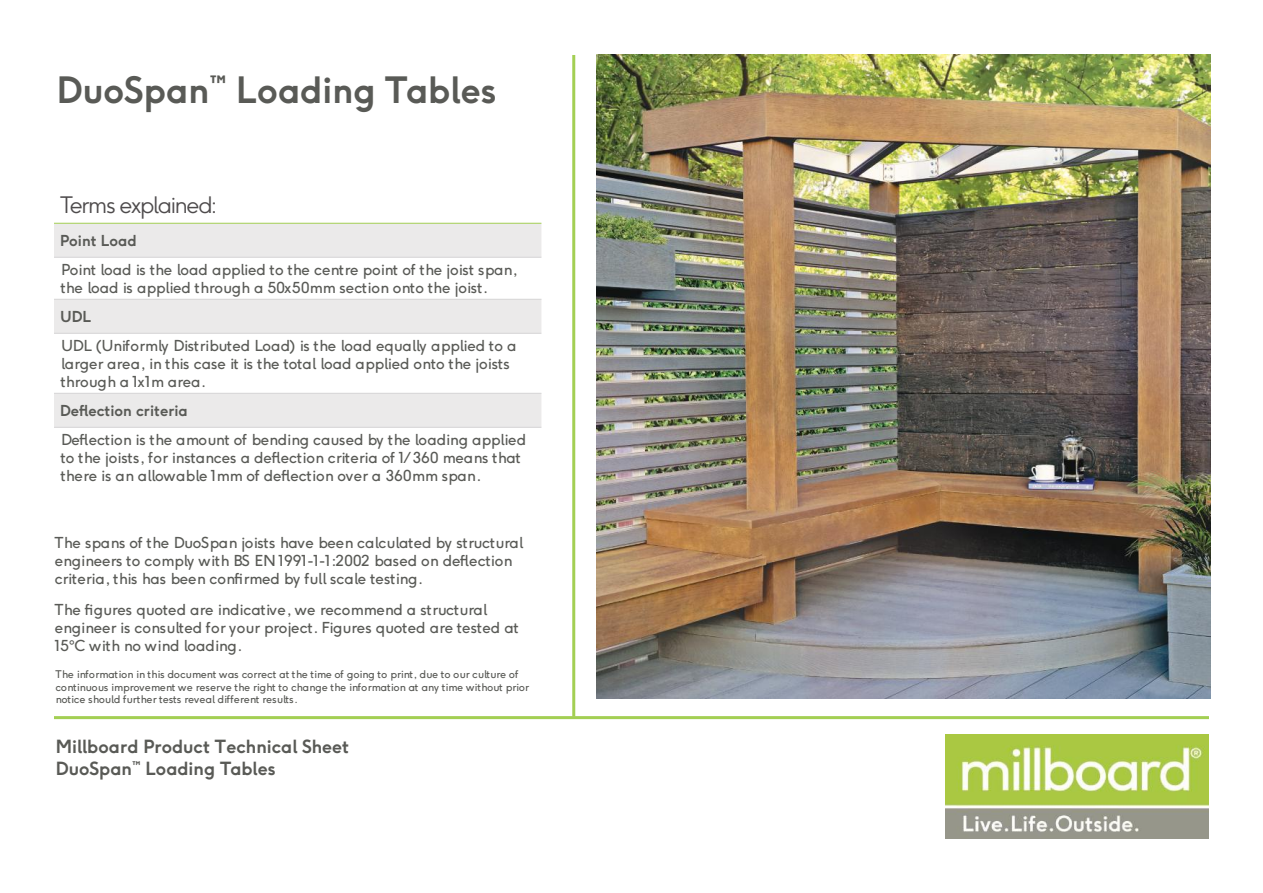
<style>
.page{position:relative;width:1263px;height:893px;background:#fff}
.page>*{position:absolute;margin:0;border:0;box-sizing:border-box;transform-origin:0 0}
.t1{font:700 36px "F37 Ginger";color:#595a56}
.t2{font:300 22.5px "F37 Ginger";letter-spacing:-.055em;color:#4e4b4c}
.t3{font:700 18px/21.6px "F37 Ginger";color:#595a56}
.t4{font:15px/18px "F37 Ginger";color:#595a56}
.t5{font:700 15px "F37 Ginger";color:#595a56}
.t6{font:10.5px/12.6px "F37 Ginger";color:#595a56}
</style>
<div class="page">
<img style="left:596px;top:55px;width:614px;height:643px">
<hr style="left:54px;top:716px;width:1155px;height:3px;background:#a3cf53">
<hr style="left:572px;top:55px;width:3px;height:661px;background:#a3cf53">
<img style="left:945px;top:734px;width:264px;height:105px">
<svg style="left:54px;top:224px;width:487px;height:203px"></svg>
<hr style="left:54px;top:223px;width:487px;height:1px;background:#a3cf53">
<hr style="left:54px;top:257px;width:487px;height:1px;background:#d5d4d5">
<hr style="left:54px;top:299px;width:487px;height:1px;background:#d5d4d5">
<hr style="left:54px;top:333px;width:487px;height:1px;background:#d5d4d5">
<hr style="left:54px;top:393px;width:487px;height:1px;background:#d5d4d5">
<hr style="left:54px;top:427px;width:487px;height:1px;background:#d5d4d5">
<h1 class="t1" style="left:57px;top:65px;width:441px">DuoSpan<sup>™</sup> Loading Tables</h1>
<h2 class="t2" style="left:60px;top:191px;width:159px">Terms explained:</h2>
<p class="t5" style="left:60px;top:231px;width:78px">Point Load</p>
<p class="t4" style="left:60px;top:261px;width:458px">Point load is the load applied to the centre point of the joist span, the load is applied through a 50x50mm section onto the joist.</p>
<p class="t5" style="left:60px;top:307px;width:33px">UDL</p>
<p class="t4" style="left:60px;top:337px;width:457px">UDL (Uniformly Distributed Load) is the load equally applied to a larger area, in this case it is the total load applied onto the joists through a 1x1m area.</p>
<p class="t5" style="left:60px;top:401px;width:129px">Deflection criteria</p>
<p class="t4" style="left:60px;top:431px;width:467px">Deflection is the amount of bending caused by the loading applied to the joists, for instances a deflection criteria of 1/360 means that there is an allowable 1mm of deflection over a 360mm span.</p>
<p class="t4" style="left:54px;top:534px;width:470px">The spans of the DuoSpan joists have been calculated by structural engineers to comply with BS EN 1991-1-1:2002 based on deflection criteria, this has been confirmed by full scale testing.</p>
<p class="t4" style="left:54px;top:600px;width:466px">The figures quoted are indicative, we recommend a structural engineer is consulted for your project. Figures quoted are tested at<br>15°C with no wind loading.</p>
<p class="t6" style="left:55px;top:668px;width:475px">The information in this document was correct at the time of going to print, due to our culture of continuous improvement we reserve the right to change the information at any time without prior notice should further tests reveal different results.</p>
<p class="t3" style="left:56px;top:735px;width:295px">Millboard Product Technical Sheet<br>DuoSpan<sup>™</sup> Loading Tables</p>
</div>
